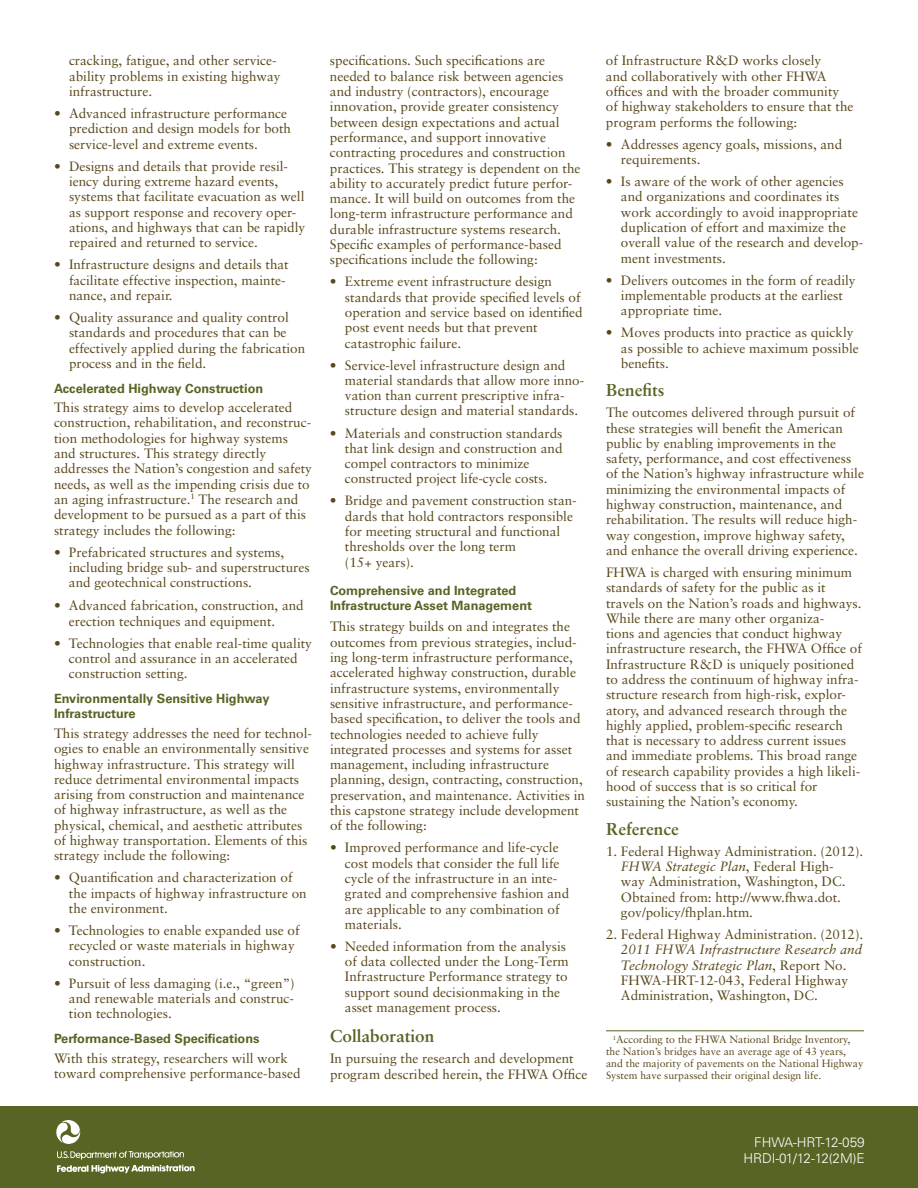
<style>
.page{position:relative;width:918px;height:1188px;background:#fff}
.page>*{position:absolute;margin:0;border:0;box-sizing:border-box;transform-origin:0 0}
.t1{font:700 17.25px "Sabon";color:#576423}
.t2{font:13.5px/15.3px "Sabon";color:#5a481c}
.t3{font:300 13.5px/16.2px "Univers LT Std";letter-spacing:-.005em;color:#fff;text-align:right}
.t4{font:700 12.75px/15.3px "Univers LT Std";color:#576423}
.t5{font:10.5px/12px "Sabon";color:#5a481c}
.s1{font-style:italic}
</style>
<div class="page">
<div style="left:0;top:1107px;width:918px;height:81px;background:#576423"></div>
<img style="left:56px;top:1120px;width:139px;height:54px">
<hr style="left:606px;top:1030px;width:258px;height:1px;background:#576423">
<p class="t2" style="left:69px;top:53px;width:213px">cracking, fatigue, and other service&shy;ability problems in existing highway infrastructure.</p>
<p class="t2" style="left:69px;top:106px;width:224px;text-indent:-15px">• Advanced infrastructure performance prediction and design models for both service-level and extreme events.</p>
<p class="t2" style="left:69px;top:158px;width:238px;text-indent:-15px">• Designs and details that provide resil&shy;iency during extreme hazard events, systems that facilitate evacuation as well as support response and recovery oper&shy;ations, and highways that can be rapidly repaired and returned to service.</p>
<p class="t2" style="left:69px;top:257px;width:221px;text-indent:-15px">• Infrastructure designs and details that facilitate effective inspection, mainte&shy;nance, and repair.</p>
<p class="t2" style="left:69px;top:309px;width:238px;text-indent:-15px">• Quality assurance and quality control standards and procedures that can be effectively applied during the fabrication process and in the field.</p>
<p class="t4" style="left:54px;top:381px;width:211px">Accelerated Highway Construction</p>
<p class="t2" style="left:54px;top:400px;width:259px">This strategy aims to develop accelerated construction, rehabilitation, and reconstruc&shy;tion methodologies for highway systems and structures. This strategy directly addresses the Nation’s congestion and safety needs, as well as the impending crisis due to an aging infrastructure.<sup>1</sup> The research and development to be pursued as a part of this strategy includes the following:</p>
<p class="t2" style="left:69px;top:544px;width:242px;text-indent:-15px">• Prefabricated structures and systems, including bridge sub- and superstructures and geotechnical constructions.</p>
<p class="t2" style="left:69px;top:598px;width:236px;text-indent:-15px">• Advanced fabrication, construction, and erection techniques and equipment.</p>
<p class="t2" style="left:69px;top:635px;width:245px;text-indent:-15px">• Technologies that enable real-time quality control and assurance in an accelerated construction setting.</p>
<p class="t4" style="left:54px;top:691px;width:217px">Environmentally Sensitive Highway<br>Infrastructure</p>
<p class="t2" style="left:54px;top:725px;width:260px">This strategy addresses the need for technol&shy;ogies to enable an environmentally sensitive highway infrastructure. This strategy will reduce detrimental environmental impacts arising from construction and maintenance of highway infrastructure, as well as the physical, chemical, and aesthetic attributes of highway transportation. Elements of this strategy include the following:</p>
<p class="t2" style="left:69px;top:870px;width:239px;text-indent:-15px">• Quantification and characterization of the impacts of highway infrastructure on the environment.</p>
<p class="t2" style="left:69px;top:923px;width:232px;text-indent:-15px">• Technologies to enable expanded use of recycled or waste materials in highway construction.</p>
<p class="t2" style="left:69px;top:975px;width:227px;text-align:justify;text-indent:-15px">• Pursuit of less damaging (i.e., “green”) and renewable materials and construc&shy;tion technologies.</p>
<p class="t4" style="left:54px;top:1031px;width:207px">Performance-Based Specifications</p>
<p class="t2" style="left:54px;top:1050px;width:248px">With this strategy, researchers will work toward comprehensive performance-based</p>
<p class="t2" style="left:330px;top:53px;width:252px">specifications. Such specifications are needed to balance risk between agencies and industry (contractors), encourage innovation, provide greater consistency between design expectations and actual performance, and support innovative contracting procedures and construction practices. This strategy is dependent on the ability to accurately predict future perfor&shy;mance. It will build on outcomes from the long-term infrastructure performance and durable infrastructure systems research.<br>Specific examples of performance-based specifications include the following:</p>
<p class="t2" style="left:345px;top:274px;width:239px;text-indent:-15px">• Extreme event infrastructure design standards that provide specified levels of operation and service based on identified post event needs but that prevent catastrophic failure.</p>
<p class="t2" style="left:345px;top:357px;width:241px;text-indent:-15px">• Service-level infrastructure design and material standards that allow more inno&shy;vation than current prescriptive infra&shy;structure design and material standards.</p>
<p class="t2" style="left:345px;top:425px;width:219px;text-indent:-15px">• Materials and construction standards that link design and construction and compel contractors to minimize constructed project life-cycle costs.</p>
<p class="t2" style="left:345px;top:493px;width:233px;text-indent:-15px">• Bridge and pavement construction stan&shy;dards that hold contractors responsible for meeting structural and functional thresholds over the long term<br>(15+ years).</p>
<p class="t4" style="left:330px;top:583px;width:204px">Comprehensive and Integrated<br>Infrastructure Asset Management</p>
<p class="t2" style="left:330px;top:619px;width:257px">This strategy builds on and integrates the outcomes from previous strategies, includ&shy;ing long-term infrastructure performance, accelerated highway construction, durable infrastructure systems, environmentally sensitive infrastructure, and performance&shy;based specification, to deliver the tools and technologies needed to achieve fully integrated processes and systems for asset management, including infrastructure planning, design, contracting, construction, preservation, and maintenance. Activities in this capstone strategy include development of the following:</p>
<p class="t2" style="left:345px;top:840px;width:226px;text-indent:-15px">• Improved performance and life-cycle cost models that consider the full life cycle of the infrastructure in an inte&shy;grated and comprehensive fashion and are applicable to any combination of materials.</p>
<p class="t2" style="left:345px;top:938px;width:225px;text-indent:-15px">• Needed information from the analysis of data collected under the Long-Term Infrastructure Performance strategy to support sound decisionmaking in the asset management process.</p>
<p class="t1" style="left:330px;top:1025px;width:106px">Collaboration</p>
<p class="t2" style="left:330px;top:1051px;width:259px">In pursuing the research and development program described herein, the FHWA Office</p>
<p class="t2" style="left:606px;top:53px;width:249px">of Infrastructure R&amp;D works closely<br>and collaboratively with other FHWA offices and with the broader community of highway stakeholders to ensure that the program performs the following:</p>
<p class="t2" style="left:621px;top:136px;width:223px;text-indent:-15px">• Addresses agency goals, missions, and requirements.</p>
<p class="t2" style="left:621px;top:174px;width:244px;text-indent:-15px">• Is aware of the work of other agencies and organizations and coordinates its work accordingly to avoid inappropriate duplication of effort and maximize the overall value of the research and develop&shy;ment investments.</p>
<p class="t2" style="left:621px;top:272px;width:236px;text-indent:-15px">• Delivers outcomes in the form of readily implementable products at the earliest appropriate time.</p>
<p class="t2" style="left:621px;top:325px;width:239px;text-indent:-15px">• Moves products into practice as quickly as possible to achieve maximum possible benefits.</p>
<p class="t1" style="left:606px;top:379px;width:60px">Benefits</p>
<p class="t2" style="left:606px;top:405px;width:260px">The outcomes delivered through pursuit of these strategies will benefit the American public by enabling improvements in the safety, performance, and cost effectiveness of the Nation’s highway infrastructure while minimizing the environmental impacts of highway construction, maintenance, and rehabilitation. The results will reduce high&shy;way congestion, improve highway safety, and enhance the overall driving experience.</p>
<p class="t2" style="left:606px;top:564px;width:257px">FHWA is charged with ensuring minimum standards of safety for the public as it travels on the Nation’s roads and highways.<br>While there are many other organiza-<br>tions and agencies that conduct highway infrastructure research, the FHWA Office of Infrastructure R&amp;D is uniquely positioned to address the continuum of highway infra&shy;structure research from high-risk, explor&shy;atory, and advanced research through the highly applied, problem-specific research that is necessary to address current issues and immediate problems. This broad range of research capability provides a high likeli&shy;hood of success that is so critical for sustaining the Nation’s economy.</p>
<p class="t1" style="left:606px;top:818px;width:74px">Reference</p>
<p class="t2" style="left:621px;top:843px;width:244px;text-indent:-15px">1. Federal Highway Administration. (2012).<br><span class="s1">FHWA Strategic Plan</span>, Federal High-<br>way Administration, Washington, DC.<br>Obtained from: http://www.fhwa.dot. gov/policy/fhplan.htm.</p>
<p class="t2" style="left:606px;top:927px;width:259px">2. Federal Highway Administration. (2012).</p>
<p class="t2" style="left:621px;top:942px;width:243px"><span class="s1">2011 FHWA Infrastructure Research and Technology Strategic Plan</span>, Report No.<br>FHWA-HRT-12-043, Federal Highway Administration, Washington, DC.</p>
<p class="t5" style="left:606px;top:1033px;width:259px;text-indent:7px"><sup>1</sup>According to the FHWA National Bridge Inventory, the Nation’s bridges have an average age of 43 years, and the majority of pavements on the National Highway System have surpassed their original design life.</p>
<p class="t3" style="left:744px;top:1134px;width:123px">FHWA-HRT-12-059<br>HRDI-01/12-12(2M)E</p>
</div>
